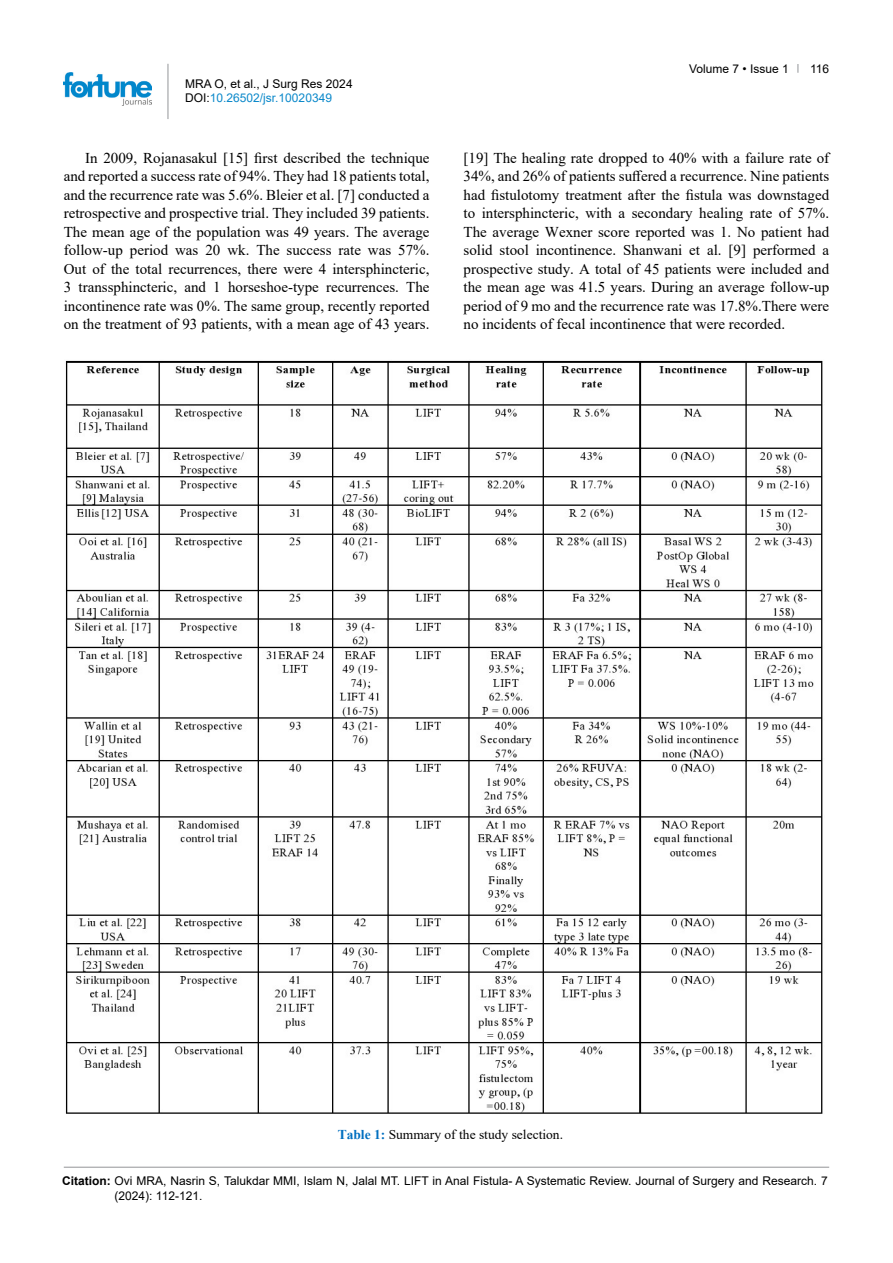
<style>
.page{position:relative;width:893px;height:1263px;background:#fff}
.page>*{position:absolute;margin:0;border:0;box-sizing:border-box;transform-origin:0 0}
.t1{font:15px/18.5px "Times New Roman";color:#000;text-align:justify}
.t2{font:13.5px "Times New Roman";color:#000}
.t3{font:12px/14.4px "Arial";color:#000}
.s1{color:#0a88ca}
.s2{font-weight:700;color:#006fc0}
.s3{font-weight:700}
</style>
<div class="page">
<hr style="left:168px;top:64px;width:1px;height:55px;background:#939598">
<img style="left:64px;top:72px;width:88px;height:33px">
<hr style="left:64px;top:1167px;width:765px;height:1px;background:#939598">
<img style="left:65px;top:360px;width:758px;height:754px">
<p class="t3" style="left:185px;top:76px;width:169px">MRA O, et al., J Surg Res 2024<br>DOI:<span class="s1">10.26502/jsr.10020349</span></p>
<p class="t3" style="left:689px;top:61px;width:101px">Volume 7 • Issue 1</p>
<p class="t3" style="left:810px;top:61px;width:21px">116</p>
<p class="t1" style="left:64px;top:148px;width:367px;text-indent:21px">In 2009, Rojanasakul [15] first described the technique and reported a success rate of 94%. They had 18 patients total, and the recurrence rate was 5.6%. Bleier et al. [7] conducted a retrospective and prospective trial. They included 39 patients.<br>The mean age of the population was 49 years. The average follow-up period was 20 wk. The success rate was 57%.<br>Out of the total recurrences, there were 4 intersphincteric, 3 transsphincteric, and 1 horseshoe-type recurrences. The incontinence rate was 0%. The same group, recently reported on the treatment of 93 patients, with a mean age of 43 years.</p>
<p class="t1" style="left:463px;top:148px;width:367px">[19] The healing rate dropped to 40% with a failure rate of 34%, and 26% of patients suffered a recurrence. Nine patients had fistulotomy treatment after the fistula was downstaged to intersphincteric, with a secondary healing rate of 57%.<br>The average Wexner score reported was 1. No patient had solid stool incontinence. Shanwani et al. [9] performed a prospective study. A total of 45 patients were included and the mean age was 41.5 years. During an average follow-up period of 9 mo and the recurrence rate was 17.8%.There were no incidents of fecal incontinence that were recorded.</p>
<p class="t2" style="left:338px;top:1125px;width:227px"><span class="s2">Table 1:</span> Summary of the study selection.</p>
<p class="t3" style="left:115px;top:1173px;width:715px;line-height:15px;text-indent:-52px"><span class="s3">Citation:</span> Ovi MRA, Nasrin S, Talukdar MMI, Islam N, Jalal MT. LIFT in Anal Fistula- A Systematic Review. Journal of Surgery and Research. 7 (2024): 112-121.</p>
</div>
